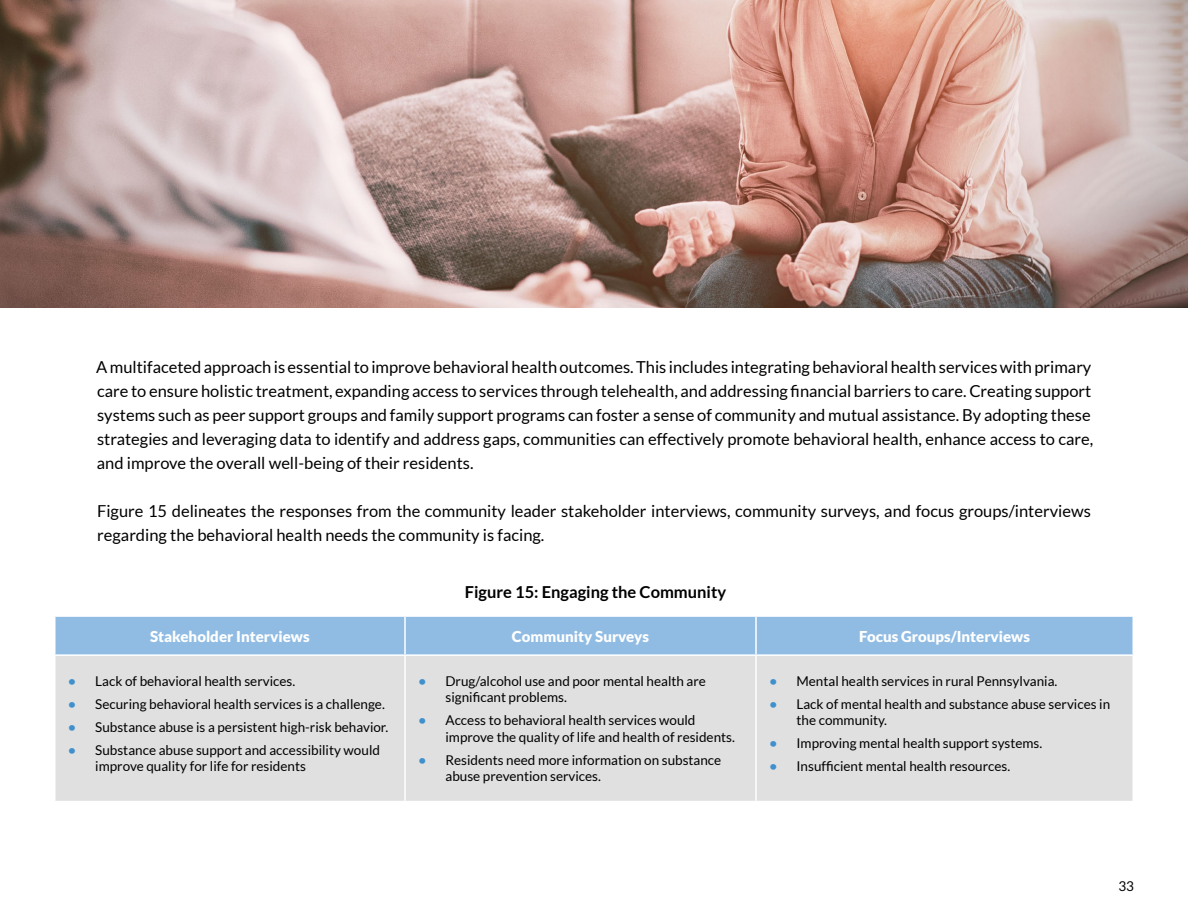
<style>
.page{position:relative;width:1188px;height:918px;background:#fff}
.page>*{position:absolute;margin:0;border:0;box-sizing:border-box;transform-origin:0 0}
.t1{font:16.5px/24px "Lato";color:#000}
.t2{font:700 16.5px "Lato";color:#000}
.t3{font:900 15px "Lato";color:#fff}
.t4{font:13.5px/16.2px "Lato";color:#000}
.s1{font-weight:700;color:#3f90cd}
</style>
<div class="page">
<img style="left:0;top:0;width:1188px;height:308px">
<div style="left:56px;top:617px;width:1076px;height:37px;background:#90bce4"></div>
<div style="left:56px;top:656px;width:1076px;height:145px;background:#e0e0e0"></div>
<hr style="left:404px;top:617px;width:2px;height:37px;background:#fff">
<hr style="left:404px;top:656px;width:2px;height:145px;background:#fff">
<hr style="left:755px;top:617px;width:2px;height:37px;background:#fff">
<hr style="left:755px;top:656px;width:2px;height:145px;background:#fff">
<p class="t1" style="left:96px;top:355px;width:999px">A multifaceted approach is essential to improve behavioral health outcomes. This includes integrating behavioral health services with primary care to ensure holistic treatment, expanding access to services through telehealth, and addressing financial barriers to care. Creating support systems such as peer support groups and family support programs can foster a sense of community and mutual assistance. By adopting these strategies and leveraging data to identify and address gaps, communities can effectively promote behavioral health, enhance access to care, and improve the overall well-being of their residents.</p>
<p class="t1" style="left:97px;top:499px;width:995px">Figure 15 delineates the responses from the community leader stakeholder interviews, community surveys, and focus groups/interviews regarding the behavioral health needs the community is facing.</p>
<p class="t2" style="left:465px;top:582px;width:263px">Figure 15: Engaging the Community</p>
<p class="t3" style="left:150px;top:627px;width:161px">Stakeholder Interviews</p>
<p class="t3" style="left:512px;top:627px;width:139px">Community Surveys</p>
<p class="t3" style="left:859px;top:627px;width:173px">Focus Groups/Interviews</p>
<p class="t4" style="left:68px;top:673px;width:229px"><span class="s1">•</span> Lack of behavioral health services.</p>
<p class="t4" style="left:68px;top:696px;width:318px"><span class="s1">•</span> Securing behavioral health services is a challenge.</p>
<p class="t4" style="left:68px;top:719px;width:322px"><span class="s1">•</span> Substance abuse is a persistent high-risk behavior.</p>
<p class="t4" style="left:95px;top:742px;width:286px;text-indent:-27px"><span class="s1">•</span> Substance abuse support and accessibility would improve quality for life for residents</p>
<p class="t4" style="left:446px;top:673px;width:262px;text-indent:-27px"><span class="s1">•</span> Drug/alcohol use and poor mental health are significant problems.</p>
<p class="t4" style="left:446px;top:712px;width:291px;text-indent:-27px"><span class="s1">•</span> Access to behavioral health services would improve the quality of life and health of residents.</p>
<p class="t4" style="left:446px;top:751px;width:277px;text-indent:-27px"><span class="s1">•</span> Residents need more information on substance abuse prevention services.</p>
<p class="t4" style="left:770px;top:673px;width:289px"><span class="s1">•</span> Mental health services in rural Pennsylvania.</p>
<p class="t4" style="left:796px;top:696px;width:315px;text-indent:-27px"><span class="s1">•</span> Lack of mental health and substance abuse services in the community.</p>
<p class="t4" style="left:770px;top:735px;width:274px"><span class="s1">•</span> Improving mental health support systems.</p>
<p class="t4" style="left:770px;top:758px;width:242px"><span class="s1">•</span> Insufficient mental health resources.</p>
<p class="t4" style="left:1118px;top:878px;width:17px">33</p>
</div>
